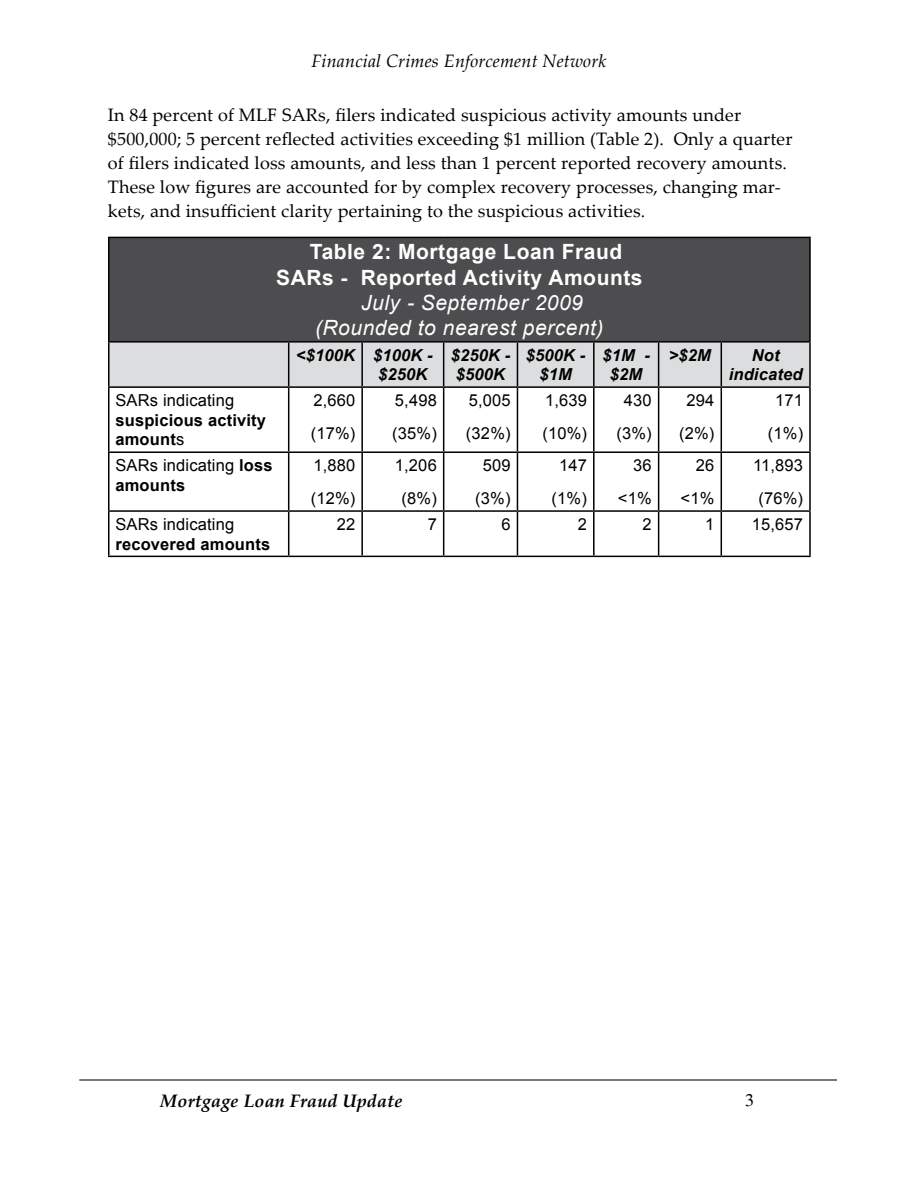
<style>
.page{position:relative;width:918px;height:1188px;background:#fff}
.page>*{position:absolute;margin:0;border:0;box-sizing:border-box;transform-origin:0 0}
.t1{font:700 21px/25.2px "Arial";letter-spacing:.025em;color:#fff}
.t2{font:italic 21px/25.2px "Arial";letter-spacing:.025em;color:#fff}
.t3{font:18px/24px "Palatino Linotype";letter-spacing:.01em;color:#000}
.t4{font:italic 18px "Palatino Linotype";letter-spacing:.01em;color:#000}
.t5{font:italic 700 18px "Palatino Linotype";letter-spacing:.01em;color:#000}
.t6{font:18px "Times";color:#000}
.t7{font:16.5px/33.3px "Arial";letter-spacing:.01em;color:#000;text-align:center}
.t8{font:italic 700 16.5px/19.8px "Arial";letter-spacing:.01em;color:#000;text-align:center}
.t9{font:700 16.5px/19.8px "Arial";letter-spacing:.01em;color:#000}
.s1{font-weight:400}
.s2{font-weight:700}
</style>
<div class="page">
<hr style="left:79px;top:1079px;width:758px;height:2px;background:#4d4d4f">
<div style="left:109px;top:237px;width:701px;height:105px;background:#4d4d4f"></div>
<div style="left:110px;top:343px;width:699px;height:43px;background:#dcddde"></div>
<hr style="left:108px;top:237px;width:181px;height:1px;background:#000">
<hr style="left:108px;top:238px;width:2px;height:103px;background:#000">
<hr style="left:289px;top:237px;width:73px;height:1px;background:#000">
<hr style="left:362px;top:237px;width:82px;height:1px;background:#000">
<hr style="left:444px;top:237px;width:73px;height:1px;background:#000">
<hr style="left:517px;top:237px;width:77px;height:1px;background:#000">
<hr style="left:594px;top:237px;width:65px;height:1px;background:#000">
<hr style="left:659px;top:237px;width:62px;height:1px;background:#000">
<hr style="left:721px;top:237px;width:90px;height:1px;background:#000">
<hr style="left:809px;top:238px;width:2px;height:103px;background:#000">
<hr style="left:108px;top:341px;width:181px;height:2px;background:#000">
<hr style="left:108px;top:343px;width:2px;height:43px;background:#000">
<hr style="left:289px;top:341px;width:73px;height:2px;background:#000">
<hr style="left:288px;top:343px;width:1px;height:43px;background:#000">
<hr style="left:362px;top:341px;width:82px;height:2px;background:#000">
<hr style="left:361px;top:343px;width:2px;height:43px;background:#000">
<hr style="left:444px;top:341px;width:73px;height:2px;background:#000">
<hr style="left:443px;top:343px;width:1px;height:43px;background:#000">
<hr style="left:517px;top:341px;width:77px;height:2px;background:#000">
<hr style="left:517px;top:343px;width:1px;height:43px;background:#000">
<hr style="left:594px;top:341px;width:65px;height:2px;background:#000">
<hr style="left:593px;top:343px;width:2px;height:43px;background:#000">
<hr style="left:659px;top:341px;width:62px;height:2px;background:#000">
<hr style="left:658px;top:343px;width:1px;height:43px;background:#000">
<hr style="left:721px;top:341px;width:90px;height:2px;background:#000">
<hr style="left:721px;top:343px;width:1px;height:43px;background:#000">
<hr style="left:809px;top:343px;width:2px;height:43px;background:#000">
<hr style="left:108px;top:386px;width:181px;height:2px;background:#000">
<hr style="left:108px;top:388px;width:2px;height:63px;background:#000">
<hr style="left:289px;top:386px;width:73px;height:2px;background:#000">
<hr style="left:288px;top:388px;width:1px;height:63px;background:#000">
<hr style="left:362px;top:386px;width:82px;height:2px;background:#000">
<hr style="left:361px;top:388px;width:2px;height:63px;background:#000">
<hr style="left:444px;top:386px;width:73px;height:2px;background:#000">
<hr style="left:443px;top:388px;width:1px;height:63px;background:#000">
<hr style="left:517px;top:386px;width:77px;height:2px;background:#000">
<hr style="left:517px;top:388px;width:1px;height:63px;background:#000">
<hr style="left:594px;top:386px;width:65px;height:2px;background:#000">
<hr style="left:593px;top:388px;width:2px;height:63px;background:#000">
<hr style="left:659px;top:386px;width:62px;height:2px;background:#000">
<hr style="left:658px;top:388px;width:1px;height:63px;background:#000">
<hr style="left:721px;top:386px;width:90px;height:2px;background:#000">
<hr style="left:721px;top:388px;width:1px;height:63px;background:#000">
<hr style="left:809px;top:388px;width:2px;height:63px;background:#000">
<hr style="left:108px;top:451px;width:181px;height:2px;background:#000">
<hr style="left:108px;top:453px;width:2px;height:57px;background:#000">
<hr style="left:289px;top:451px;width:73px;height:2px;background:#000">
<hr style="left:288px;top:453px;width:1px;height:57px;background:#000">
<hr style="left:362px;top:451px;width:82px;height:2px;background:#000">
<hr style="left:361px;top:453px;width:2px;height:57px;background:#000">
<hr style="left:444px;top:451px;width:73px;height:2px;background:#000">
<hr style="left:443px;top:453px;width:1px;height:57px;background:#000">
<hr style="left:517px;top:451px;width:77px;height:2px;background:#000">
<hr style="left:517px;top:453px;width:1px;height:57px;background:#000">
<hr style="left:594px;top:451px;width:65px;height:2px;background:#000">
<hr style="left:593px;top:453px;width:2px;height:57px;background:#000">
<hr style="left:659px;top:451px;width:62px;height:2px;background:#000">
<hr style="left:658px;top:453px;width:1px;height:57px;background:#000">
<hr style="left:721px;top:451px;width:90px;height:2px;background:#000">
<hr style="left:721px;top:453px;width:1px;height:57px;background:#000">
<hr style="left:809px;top:453px;width:2px;height:57px;background:#000">
<hr style="left:108px;top:510px;width:181px;height:2px;background:#000">
<hr style="left:108px;top:512px;width:2px;height:44px;background:#000">
<hr style="left:289px;top:510px;width:73px;height:2px;background:#000">
<hr style="left:288px;top:512px;width:1px;height:44px;background:#000">
<hr style="left:362px;top:510px;width:82px;height:2px;background:#000">
<hr style="left:361px;top:512px;width:2px;height:44px;background:#000">
<hr style="left:444px;top:510px;width:73px;height:2px;background:#000">
<hr style="left:443px;top:512px;width:1px;height:44px;background:#000">
<hr style="left:517px;top:510px;width:77px;height:2px;background:#000">
<hr style="left:517px;top:512px;width:1px;height:44px;background:#000">
<hr style="left:594px;top:510px;width:65px;height:2px;background:#000">
<hr style="left:593px;top:512px;width:2px;height:44px;background:#000">
<hr style="left:659px;top:510px;width:62px;height:2px;background:#000">
<hr style="left:658px;top:512px;width:1px;height:44px;background:#000">
<hr style="left:721px;top:510px;width:90px;height:2px;background:#000">
<hr style="left:721px;top:512px;width:1px;height:44px;background:#000">
<hr style="left:809px;top:512px;width:2px;height:44px;background:#000">
<hr style="left:108px;top:556px;width:181px;height:1px;background:#000">
<hr style="left:289px;top:556px;width:73px;height:1px;background:#000">
<hr style="left:362px;top:556px;width:82px;height:1px;background:#000">
<hr style="left:444px;top:556px;width:73px;height:1px;background:#000">
<hr style="left:517px;top:556px;width:77px;height:1px;background:#000">
<hr style="left:594px;top:556px;width:65px;height:1px;background:#000">
<hr style="left:659px;top:556px;width:62px;height:1px;background:#000">
<hr style="left:721px;top:556px;width:90px;height:1px;background:#000">
<p class="t4" style="left:311px;top:48px;width:297px">Financial Crimes Enforcement Network</p>
<p class="t3" style="left:108px;top:102px;width:686px">In 84 percent of MLF SARs, filers indicated suspicious activity amounts under $500,000; 5 percent reflected activities exceeding $1 million (Table 2). Only a quarter of filers indicated loss amounts, and less than 1 percent reported recovery amounts.<br>These low figures are accounted for by complex recovery processes, changing mar&shy;kets, and insufficient clarity pertaining to the suspicious activities.</p>
<p class="t1" style="left:276px;top:240px;width:368px;text-indent:34px">Table 2: Mortgage Loan Fraud<br>SARs - Reported Activity Amounts</p>
<p class="t2" style="left:315px;top:290px;width:290px;text-indent:46px">July - September 2009 (Rounded to nearest percent)</p>
<p class="t8" style="left:378px;top:346px;width:56px;text-align:left;text-indent:-82px">&lt;$100K $100K - $250K</p>
<p class="t8" style="left:451px;top:346px;width:61px">$250K - $500K</p>
<p class="t8" style="left:526px;top:346px;width:61px">$500K - $1M</p>
<p class="t8" style="left:602px;top:346px;width:49px">$1M - $2M</p>
<p class="t8" style="left:669px;top:346px;width:44px">&gt;$2M</p>
<p class="t8" style="left:729px;top:346px;width:75px">Not indicated</p>
<p class="t7" style="left:115px;top:384px;width:120px">SARs indicating</p>
<p class="t9" style="left:115px;top:411px;width:152px">suspicious activity amount<span class="s1">s</span></p>
<p class="t7" style="left:311px;top:384px;width:46px;text-align:left">2,660 (17%)</p>
<p class="t7" style="left:392px;top:384px;width:46px;text-align:left">5,498 (35%)</p>
<p class="t7" style="left:466px;top:384px;width:46px;text-align:left">5,005 (32%)</p>
<p class="t7" style="left:542px;top:384px;width:46px;text-align:left">1,639 (10%)</p>
<p class="t7" style="left:616px;top:384px;width:37px">430 (3%)</p>
<p class="t7" style="left:679px;top:384px;width:37px">294 (2%)</p>
<p class="t7" style="left:768px;top:384px;width:37px">171 (1%)</p>
<p class="t7" style="left:115px;top:455px;width:159px;line-height:19.8px;text-align:left">SARs indicating <span class="s2">loss amounts</span></p>
<p class="t7" style="left:311px;top:449px;width:46px;text-align:left">1,880 (12%)</p>
<p class="t7" style="left:395px;top:449px;width:43px">1,206 (8%)</p>
<p class="t7" style="left:475px;top:449px;width:37px">509 (3%)</p>
<p class="t7" style="left:552px;top:449px;width:37px">147 (1%)</p>
<p class="t7" style="left:618px;top:449px;width:35px;text-align:right">36 &lt;1%</p>
<p class="t7" style="left:681px;top:449px;width:35px;text-align:right">26 &lt;1%</p>
<p class="t7" style="left:753px;top:449px;width:52px">11,893 (76%)</p>
<p class="t7" style="left:115px;top:508px;width:120px">SARs indicating</p>
<p class="t9" style="left:115px;top:534px;width:156px">recovered amounts</p>
<p class="t7" style="left:337px;top:508px;width:20px">22</p>
<p class="t7" style="left:428px;top:508px;width:11px">7</p>
<p class="t7" style="left:501px;top:508px;width:11px">6</p>
<p class="t7" style="left:578px;top:508px;width:11px">2</p>
<p class="t7" style="left:643px;top:508px;width:11px">2</p>
<p class="t7" style="left:705px;top:508px;width:11px">1</p>
<p class="t7" style="left:752px;top:508px;width:53px">15,657</p>
<p class="t5" style="left:160px;top:1088px;width:244px">Mortgage Loan Fraud Update</p>
<p class="t6" style="left:745px;top:1090px;width:10px">3</p>
</div>
